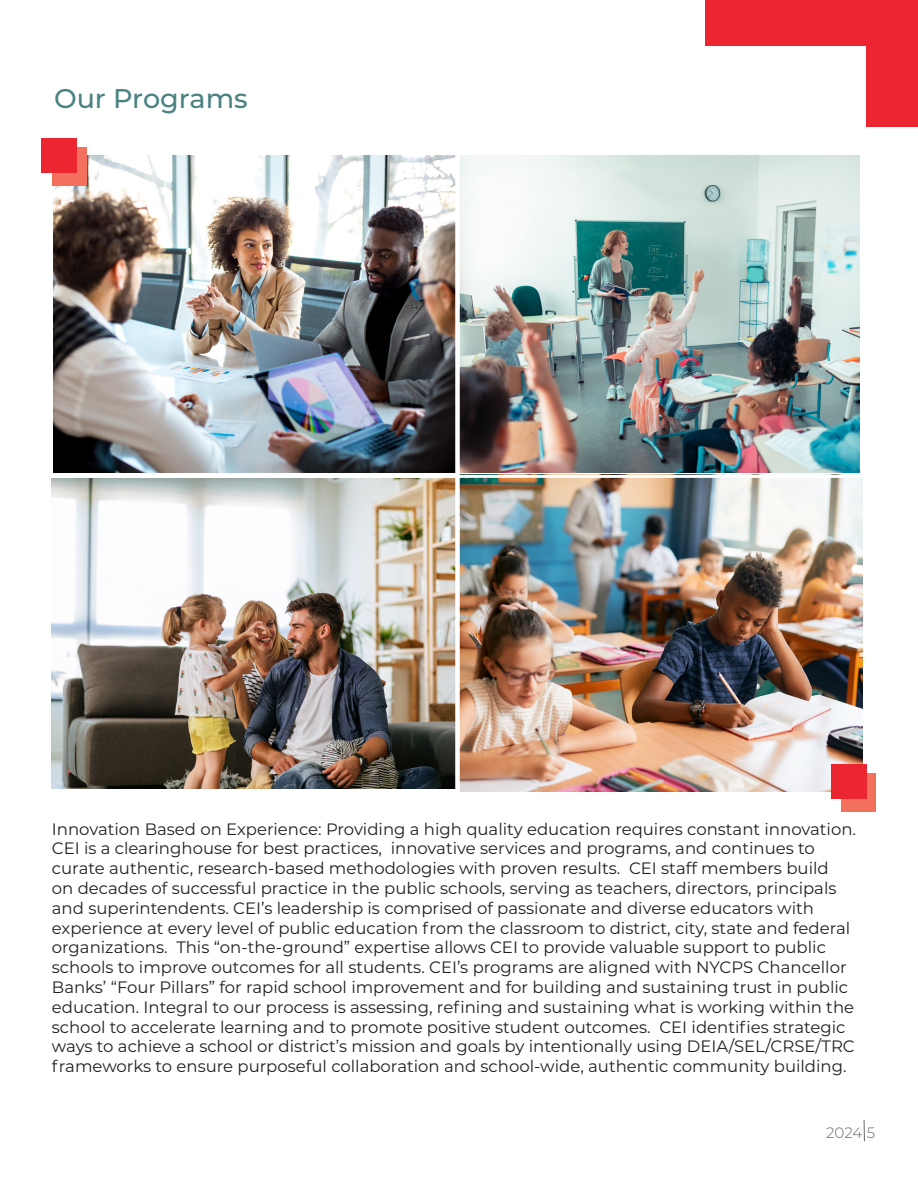
<style>
.page{position:relative;width:918px;height:1188px;background:#fff}
.page>*{position:absolute;margin:0;border:0;box-sizing:border-box;transform-origin:0 0}
.SubChapter{font:500 27px "Montserrat";color:#4a8282}
.Body_copy{font:16.5px/19.8px "Montserrat";color:#231f20}
.t1{font:300 15px "Montserrat";color:#67686b}
.s1{color:#67676a}
</style>
<div class="page">
<div style="left:706px;top:0;width:212px;height:46px;background:#ec2631"></div>
<div style="left:866px;top:0;width:52px;height:127px;background:#ec2631"></div>
<svg style="left:864px;top:1120px;width:1px;height:21px"></svg>
<img style="left:54px;top:156px;width:401px;height:316px">
<img style="left:460px;top:156px;width:400px;height:316px">
<img style="left:52px;top:478px;width:403px;height:311px">
<img style="left:460px;top:478px;width:402px;height:314px">
<div style="left:52px;top:148px;width:35px;height:38px;background:#f2705c"></div>
<div style="left:41px;top:138px;width:36px;height:34px;background:#ec2631"></div>
<div style="left:842px;top:774px;width:34px;height:38px;background:#f2705c"></div>
<div style="left:831px;top:764px;width:36px;height:34px;background:#ec2631"></div>
<p class="SubChapter" style="left:54px;top:79px;width:195px">Our Programs</p>
<p class="Body_copy" style="left:52px;top:818px;width:804px">Innovation Based on Experience: Providing a high quality education requires constant innovation.</p>
<p class="Body_copy" style="left:52px;top:838px;width:804px">CEI is a clearinghouse for best practices, innovative services and programs, and continues to curate authentic, research-based methodologies with proven results. CEI staff members build<br>on decades of successful practice in the public schools, serving as teachers, directors, principals and superintendents. CEI’s leadership is comprised of passionate and diverse educators with experience at every level of public education from the classroom to district, city, state and federal organizations. This “on-the-ground” expertise allows CEI to provide valuable support to public schools to improve outcomes for all students. CEI’s programs are aligned with NYCPS Chancellor Banks’ “Four Pillars” for rapid school improvement and for building and sustaining trust in public education. Integral to our process is assessing, refining and sustaining what is working within the school to accelerate learning and to promote positive student outcomes. CEI identifies strategic ways to achieve a school or district’s mission and goals by intentionally using DEIA/SEL/CRSE/TRC frameworks to ensure purposeful collaboration and school-wide, authentic community building.</p>
<p class="t1" style="left:826px;top:1123px;width:50px">2024 <span class="s1">5</span></p>
</div>
